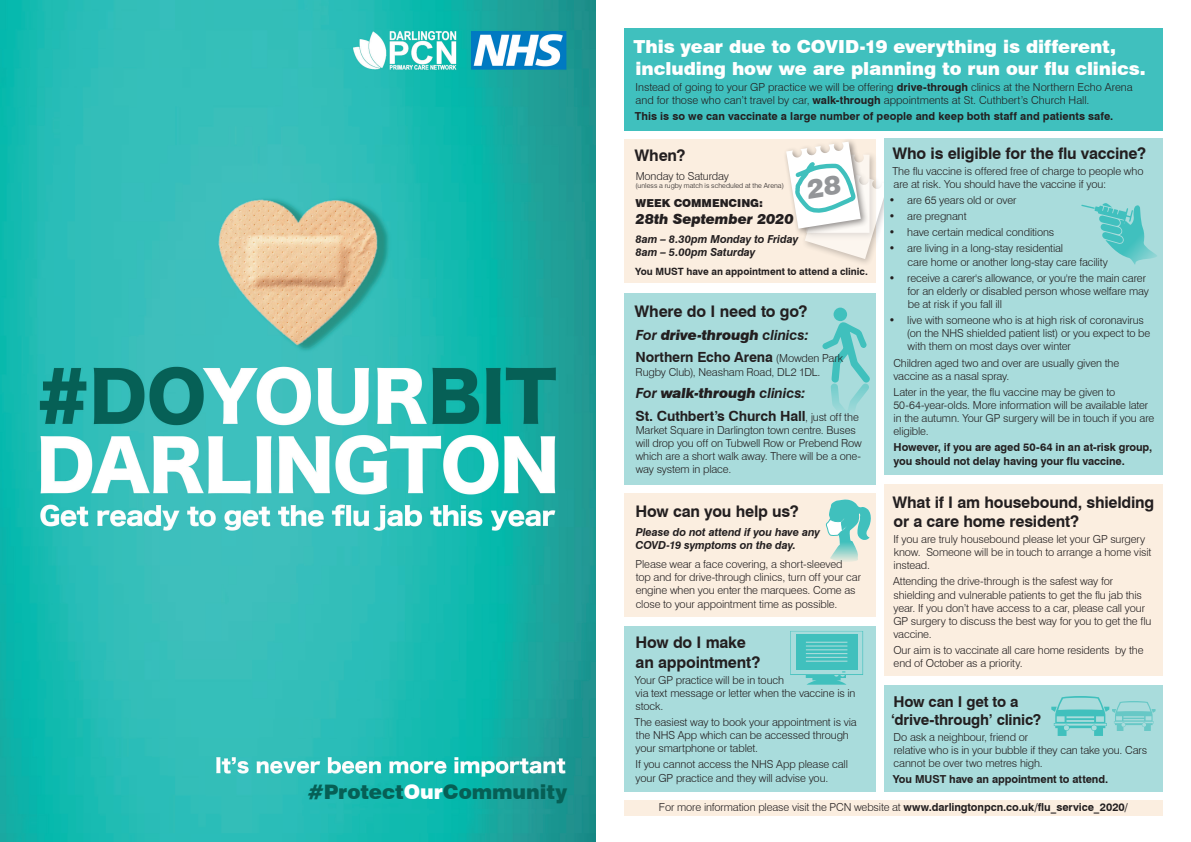
<style>
.page{position:relative;width:1191px;height:842px;background:#fff}
.page>*{position:absolute;margin:0;border:0;box-sizing:border-box;transform-origin:0 0}
.t1{font:900 20px "Swiss 721 BT";letter-spacing:-.005em;color:#065f55}
.t2{font:900 18px/21.6px "Swiss 721 BT";letter-spacing:-.005em;color:#fff}
.t3{font:700 16px/19.2px "Swiss 721 BT";letter-spacing:-.015em;color:#231f20}
.t4{font:700 15px/18px "Swiss 721 BT";letter-spacing:-.015em;color:#231f20}
.t5{font:700 14px/22.5px "Swiss 721 BT";letter-spacing:-.01em;color:#231f20}
.t6{font:italic 900 14px "Swiss 721 BT";letter-spacing:-.01em;color:#231f20}
.t7{font:300 11px/13.2px "Swiss 721 BT";letter-spacing:-.01em;color:#231f20}
.t8{font:700 11px/13.2px "Swiss 721 BT";letter-spacing:-.005em;color:#231f20}
.t9{font:italic 700 11px/13.2px "Swiss 721 BT";letter-spacing:-.01em;color:#231f20}
.t10{font:900 11px "Swiss 721 BT";letter-spacing:-.005em;color:#231f20}
.t11{font:700 10px "Swiss 721 BT";letter-spacing:-.005em;color:#231f20}
.t12{font:300 7px "Swiss 721 BT";letter-spacing:.01em;color:#231f20}
.s1{color:#fff}
.s2{font-weight:700}
.s3{font-style:italic}
.s4{font-weight:900;font-style:italic}
.s5{font-weight:300;font-size:11px}
</style>
<div class="page">
<div style="left:883px;top:686px;width:279px;height:106px;background:#a9dcdc"></div>
<div style="left:624px;top:494px;width:251px;height:123px;background:#fbeee0"></div>
<div style="left:624px;top:627px;width:251px;height:165px;background:#a9dcdc"></div>
<div style="left:624px;top:139px;width:251px;height:144px;background:#fbeee0"></div>
<div style="left:624px;top:293px;width:251px;height:191px;background:#a9dcdc"></div>
<div style="left:833px;top:308px;width:14px;height:13px;background:#40c0bd;border-radius:50%"></div>
<svg style="left:822px;top:322px;width:48px;height:89px"></svg>
<div style="left:624px;top:800px;width:538px;height:16px;background:#fbeee0"></div>
<div style="left:624px;top:28px;width:538px;height:103px;background:#40c0be"></div>
<img style="left:0;top:0;width:595px;height:842px">
<div style="left:801px;top:162px;width:94px;height:105px;background:#231f20;opacity:.5"></div>
<div style="left:782px;top:138px;width:86px;height:98px;background:#fbeee0"></div>
<svg style="left:825px;top:499px;width:46px;height:63px"></svg>
<svg style="left:1051px;top:696px;width:104px;height:40px"></svg>
<svg style="left:790px;top:631px;width:73px;height:54px"></svg>
<div style="left:796px;top:634px;width:61px;height:35px;background:#40c0bd"></div>
<hr style="left:806px;top:645px;width:41px;height:2px;background:#a9dcdb">
<hr style="left:806px;top:649px;width:41px;height:1px;background:#a9dcdb">
<hr style="left:806px;top:653px;width:41px;height:1px;background:#a9dcdb">
<hr style="left:806px;top:657px;width:41px;height:1px;background:#a9dcdb">
<hr style="left:806px;top:642px;width:41px;height:1px;background:#a9dcdb">
<hr style="left:806px;top:661px;width:41px;height:1px;background:#a9dcdb">
<div style="left:883px;top:484px;width:279px;height:192px;background:#fbeee0"></div>
<div style="left:883px;top:138px;width:279px;height:337px;background:#a9dcdc"></div>
<svg style="left:1081px;top:203px;width:76px;height:62px"></svg>
<svg style="left:786px;top:142px;width:98px;height:117px"></svg>
<h1 class="t1" style="left:308px;top:779px;width:260px">#Protect<span class="s1">Our</span>Community</h1>
<h2 class="t2" style="left:633px;top:36px;width:514px">This year due to COVID-19 everything is different, including how we are planning to run our flu clinics.</h2>
<p class="t7" style="left:635px;top:80px;width:498px">Instead of going to your GP practice we will be offering <span class="s2">drive-through</span> clinics at the Northern Echo Arena and for those who can’t travel by car, <span class="s2">walk-through</span> appointments at St. Cuthbert’s Church Hall.</p>
<p class="t8" style="left:635px;top:109px;width:480px">This is so we can vaccinate a large number of people and keep both staff and patients safe.</p>
<h3 class="t3" style="left:892px;top:144px;width:255px">Who is eligible for the flu vaccine?</h3>
<p class="t7" style="left:892px;top:164px;width:253px">The flu vaccine is offered free of charge to people who are at risk. You should have the vaccine if you:</p>
<p class="t7" style="left:889px;top:194px;width:129px">• are 65 years old or over</p>
<p class="t7" style="left:889px;top:210px;width:79px">• are pregnant</p>
<p class="t7" style="left:889px;top:226px;width:167px">• have certain medical conditions</p>
<p class="t7" style="left:907px;top:242px;width:202px;text-indent:-19px">• are living in a long-stay residential<br>care home or another long-stay care facility</p>
<p class="t7" style="left:907px;top:271px;width:243px;text-indent:-19px">• receive a carer's allowance, or you're the main carer for an elderly or disabled person whose welfare may be at risk if you fall ill</p>
<p class="t7" style="left:907px;top:313px;width:245px;text-indent:-18px">• live with someone who is at high risk of coronavirus (on the NHS shielded patient list) or you expect to be with them on most days over winter</p>
<p class="t7" style="left:893px;top:356px;width:227px">Children aged two and over are usually given the vaccine as a nasal spray.</p>
<p class="t7" style="left:893px;top:385px;width:262px">Later in the year, the flu vaccine may be given to 50-64-year-olds. More information will be available later in the autumn. Your GP surgery will be in touch if you are eligible.</p>
<p class="t8" style="left:893px;top:441px;width:260px">However, if you are aged 50-64 in an at-risk group, you should not delay having your flu vaccine.</p>
<h3 class="t3" style="left:892px;top:492px;width:263px">What if I am housebound, shielding or a care home resident?</h3>
<p class="t7" style="left:893px;top:532px;width:259px">If you are truly housebound please let your GP surgery know. Someone will be in touch to arrange a home visit instead.</p>
<p class="t7" style="left:893px;top:575px;width:260px">Attending the drive-through is the safest way for shielding and vulnerable patients to get the flu jab this year. If you don’t have access to a car, please call your GP surgery to discuss the best way for you to get the flu vaccine.</p>
<p class="t7" style="left:893px;top:644px;width:252px">Our aim is to vaccinate all care home residents by the end of October as a priority.</p>
<h3 class="t4" style="left:891px;top:692px;width:151px">How can I get to a ‘drive-through’ clinic?</h3>
<p class="t7" style="left:893px;top:730px;width:255px">Do ask a neighbour, friend or<br>relative who is in your bubble if they can take you. Cars cannot be over two metres high.</p>
<p class="t8" style="left:893px;top:772px;width:217px">You MUST have an appointment to attend.</p>
<h3 class="t3" style="left:634px;top:146px;width:53px">When?</h3>
<p class="t7" style="left:635px;top:169px;width:95px">Monday to Saturday</p>
<p class="t12" style="left:635px;top:182px;width:150px">(unless a rugby match is scheduled at the Arena)</p>
<p class="t10" style="left:635px;top:197px;width:129px">WEEK COMMENCING:</p>
<p class="t6" style="left:635px;top:210px;width:159px">28th September 2020</p>
<p class="t9" style="left:635px;top:232px;width:164px">8am – 8.30pm Monday to Friday<br>8am – 5.00pm Saturday</p>
<p class="t11" style="left:635px;top:265px;width:234px">You MUST have an appointment to attend a clinic.</p>
<h3 class="t3" style="left:634px;top:302px;width:174px">Where do I need to go?</h3>
<p class="t5" style="left:635px;top:324px;width:209px"><span class="s3">For</span> <span class="s4">drive-through</span> <span class="s3">clinics:<br></span>Northern Echo Arena <span class="s5">(Mowden Park</span></p>
<p class="t7" style="left:635px;top:365px;width:186px">Rugby Club), Neasham Road, DL2 1DL.</p>
<p class="t5" style="left:635px;top:382px;width:225px"><span class="s3">For</span> <span class="s4">walk-through</span> <span class="s3">clinics:<br></span>St. Cuthbert’s Church Hall<span class="s5">, just off the</span></p>
<p class="t7" style="left:635px;top:423px;width:227px">Market Square in Darlington town centre. Buses will drop you off on Tubwell Row or Prebend Row which are a short walk away. There will be a one&shy;way system in place.</p>
<h3 class="t3" style="left:635px;top:502px;width:165px">How can you help us?</h3>
<p class="t9" style="left:635px;top:525px;width:186px">Please do not attend if you have any<br>COVD-19 symptoms on the day.</p>
<p class="t7" style="left:635px;top:557px;width:227px">Please wear a face covering, a short-sleeved<br>top and for drive-through clinics, turn off your car engine when you enter the marquees. Come as close to your appointment time as possible.</p>
<h3 class="t3" style="left:635px;top:633px;width:126px">How do I make an appointment?</h3>
<p class="t7" style="left:635px;top:673px;width:222px">Your GP practice will be in touch<br>via text message or letter when the vaccine is in stock.</p>
<p class="t7" style="left:634px;top:715px;width:224px">The easiest way to book your appointment is via the NHS App which can be accessed through your smartphone or tablet.</p>
<p class="t7" style="left:635px;top:758px;width:214px">If you cannot access the NHS App please call your GP practice and they will advise you.</p>
<p class="t7" style="left:659px;top:801px;width:470px">For more information please visit the PCN website at <span class="s2">www.darlingtonpcn.co.uk/flu_service_2020/</span></p>
</div>
